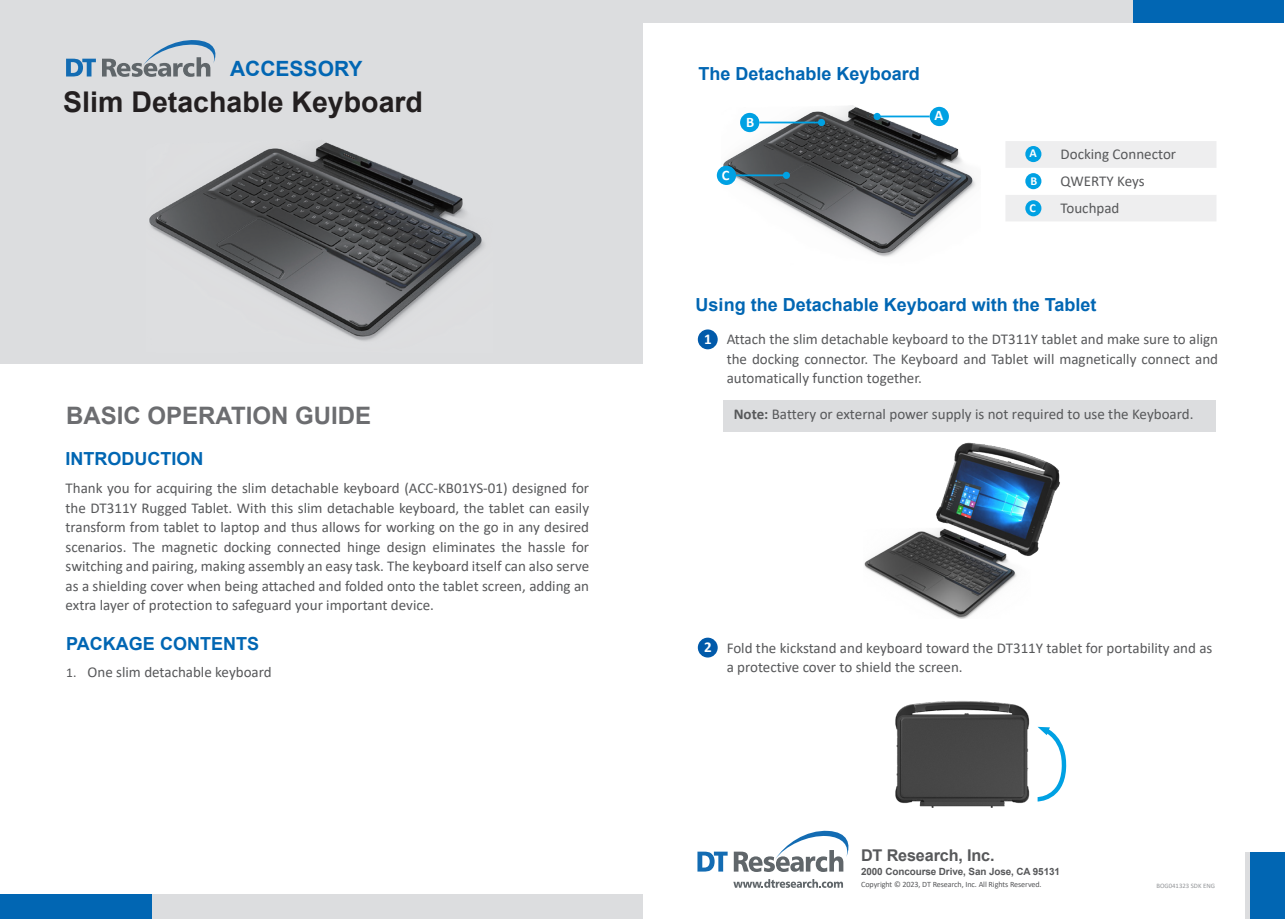
<style>
.page{position:relative;width:1285px;height:919px;background:#fff}
.page>*{position:absolute;margin:0;border:0;box-sizing:border-box;transform-origin:0 0}
.t1{font:700 28.5px "Arial";color:#231f20}
.t2{font:700 24px "Arial";color:#6c6d70}
.t3{font:700 21px "Arial";color:#0166b3}
.t4{font:700 18px "Arial";color:#0166b3}
.t5{font:700 16.2px "Arial";letter-spacing:-.01em;color:#57585a}
.t6{font:15px/19.5px "Calibri";color:#57585a;text-align:justify}
.t7{font:700 15px "Calibri";color:#fff}
.t8{font:700 14.55px "Calibri";color:#fff}
.t9{font:700 12.15px "Calibri";color:#fff}
.t10{font:700 9.9px "Arial";letter-spacing:-.01em;color:#57585a}
.t11{font:8.1px "Calibri";letter-spacing:-.01em;color:#57585a}
.t12{font:6.75px "Calibri";color:#939598}
.s1{font-size:13.5px}
.s2{font-weight:700}
</style>
<div class="page">
<div style="left:0;top:0;width:642px;height:363px;background:#dcdddf"></div>
<svg style="left:66px;top:59px;width:30px;height:17px"></svg>
<svg style="left:102px;top:40px;width:114px;height:37px"></svg>
<div style="left:0;top:894px;width:152px;height:24px;background:#0166b3"></div>
<div style="left:1245px;top:851px;width:5px;height:67px;background:#dcdddf"></div>
<div style="left:1130px;top:0;width:153px;height:22px;background:#0166b3"></div>
<div style="left:152px;top:894px;width:490px;height:24px;background:#dcdddf"></div>
<div style="left:1250px;top:852px;width:34px;height:66px;background:#0166b3"></div>
<div style="left:642px;top:0;width:490px;height:22px;background:#dcdddf"></div>
<svg style="left:1006px;top:141px;width:210px;height:80px"></svg>
<svg style="left:697px;top:851px;width:30px;height:20px"></svg>
<svg style="left:733px;top:830px;width:116px;height:41px"></svg>
<svg style="left:733px;top:879px;width:109px;height:8px"></svg>
<div style="left:697px;top:329px;width:20px;height:20px;background:#015aaa;border-radius:50%"></div>
<div style="left:697px;top:637px;width:20px;height:20px;background:#015aaa;border-radius:50%"></div>
<div style="left:723px;top:400px;width:491px;height:32px;background:#dcdddf"></div>
<img style="left:149px;top:142px;width:335px;height:199px">
<img style="left:722px;top:105px;width:254px;height:152px">
<div style="left:1025px;top:146px;width:16px;height:16px;background:#00a1e3;border-radius:50%"></div>
<div style="left:1025px;top:173px;width:16px;height:16px;background:#00a1e3;border-radius:50%"></div>
<div style="left:1025px;top:200px;width:16px;height:16px;background:#00a1e3;border-radius:50%"></div>
<div style="left:929px;top:107px;width:19px;height:19px;background:#00a1e3;border-radius:50%"></div>
<div style="left:740px;top:113px;width:19px;height:19px;background:#00a1e3;border-radius:50%"></div>
<div style="left:716px;top:166px;width:20px;height:19px;background:#00a1e3;border-radius:50%"></div>
<hr style="left:759px;top:122px;width:62px;height:1px;background:#00a1e3">
<div style="left:817px;top:119px;width:8px;height:7px;background:#00a1e3;border-radius:50%"></div>
<hr style="left:724px;top:174px;width:62px;height:2px;background:#00a1e3">
<div style="left:782px;top:172px;width:7px;height:7px;background:#00a1e3;border-radius:50%"></div>
<hr style="left:877px;top:116px;width:52px;height:1px;background:#00a1e3">
<div style="left:873px;top:113px;width:7px;height:7px;background:#00a1e3;border-radius:50%"></div>
<img style="left:864px;top:442px;width:196px;height:176px">
<img style="left:895px;top:701px;width:172px;height:107px">
<h3 class="t3" style="left:230px;top:54px;width:134px">ACCESSORY</h3>
<p class="t1" style="left:63px;top:82px;width:361px">Slim Detachable Keyboard</p>
<p class="t2" style="left:66px;top:399px;width:306px">BASIC OPERATION GUIDE</p>
<p class="t4" style="left:66px;top:446px;width:139px">INTRODUCTION</p>
<p class="t6" style="left:66px;top:478px;width:525px">Thank you for acquiring the slim detachable keyboard (ACC-KB01YS-01) designed for the DT311Y Rugged Tablet. With this slim detachable keyboard, the tablet can easily transform from tablet to laptop and thus allows for working on the go in any desired scenarios. The magnetic docking connected hinge design eliminates the hassle for switching and pairing, making assembly an easy task. The keyboard itself can also serve as a shielding cover when being attached and folded onto the tablet screen, adding an extra layer of protection to safeguard your important device.</p>
<p class="t4" style="left:66px;top:631px;width:194px">PACKAGE CONTENTS</p>
<p class="t6" style="left:66px;top:661px;width:207px"><span class="s1">1.</span> One slim detachable keyboard</p>
<p class="t4" style="left:698px;top:61px;width:223px">The Detachable Keyboard</p>
<p class="t8" style="left:746px;top:112px;width:10px">B</p>
<p class="t8" style="left:934px;top:105px;width:10px">A</p>
<p class="t8" style="left:721px;top:164px;width:9px">C</p>
<p class="t9" style="left:1029px;top:145px;width:9px">A</p>
<p class="t9" style="left:1030px;top:172px;width:8px">B</p>
<p class="t9" style="left:1029px;top:199px;width:8px">C</p>
<p class="t6" style="left:1060px;top:144px;width:117px">Docking Connector</p>
<p class="t6" style="left:1060px;top:171px;width:86px">QWERTY Keys</p>
<p class="t6" style="left:1060px;top:198px;width:60px">Touchpad</p>
<p class="t4" style="left:695px;top:292px;width:402px">Using the Detachable Keyboard with the Tablet</p>
<p class="t7" style="left:704px;top:328px;width:9px">1</p>
<p class="t6" style="left:726px;top:329px;width:493px">Attach the slim detachable keyboard to the DT311Y tablet and make sure to align the docking connector. The Keyboard and Tablet will magnetically connect and automatically function together.</p>
<p class="t6" style="left:733px;top:404px;width:461px"><span class="s2">Note:</span> Battery or external power supply is not required to use the Keyboard.</p>
<p class="t7" style="left:704px;top:636px;width:9px">2</p>
<p class="t6" style="left:726px;top:637px;width:487px">Fold the kickstand and keyboard toward the DT311Y tablet for portability and as a protective cover to shield the screen.</p>
<p class="t5" style="left:860px;top:843px;width:135px">DT Research, Inc.</p>
<p class="t10" style="left:860px;top:864px;width:200px">2000 Concourse Drive, San Jose, CA 95131</p>
<p class="t11" style="left:860px;top:878px;width:182px">Copyright © 2023, DT Research, Inc. All Rights Reserved.</p>
<p class="t12" style="left:1156px;top:881px;width:60px">BOG041323 SDK ENG</p>
</div>
